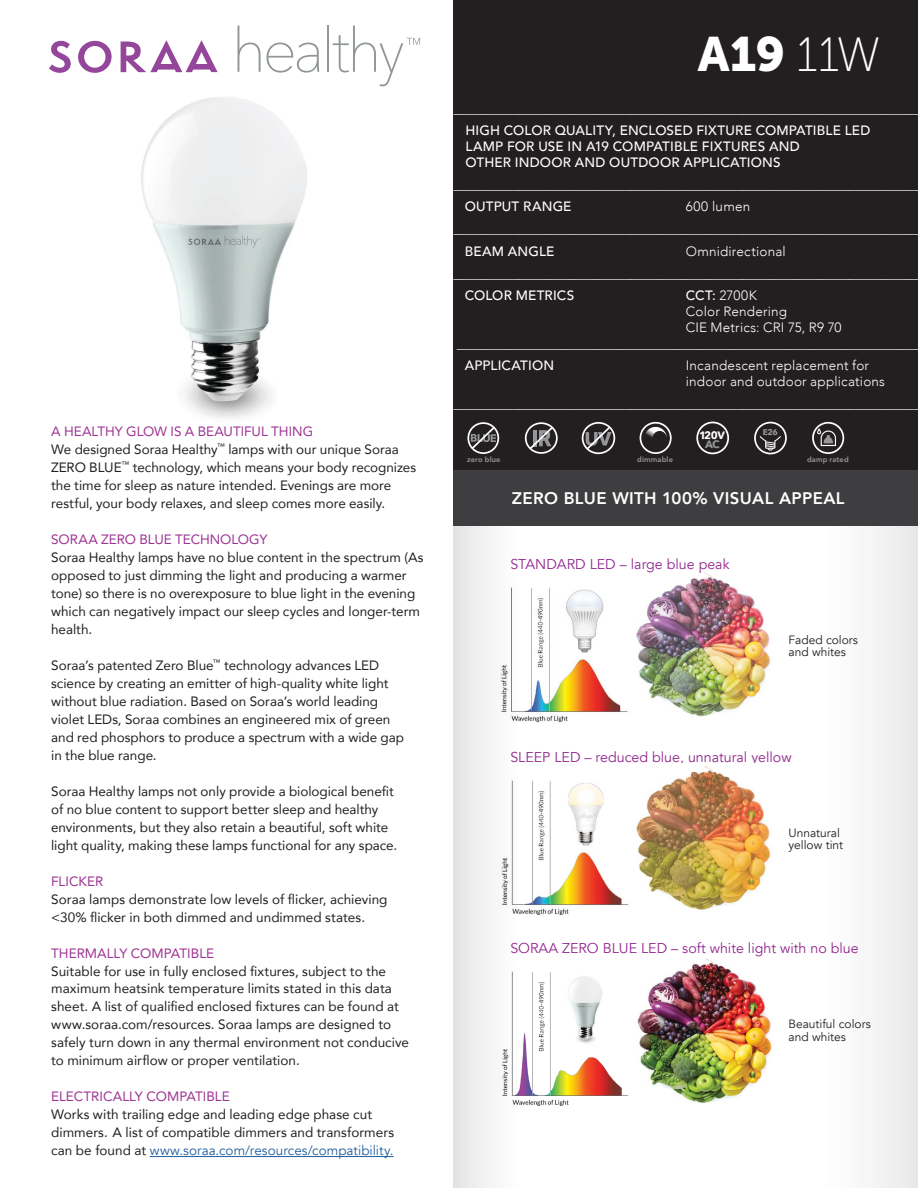
<style>
.page{position:relative;width:918px;height:1188px;background:#fff}
.page>*{position:absolute;margin:0;border:0;box-sizing:border-box;transform-origin:0 0}
.t1{font:48px "Museo Sans 900";color:#fff}
.t2{font:800 16.8px "Avenir";letter-spacing:.02em;color:#fff}
.t3{font:14.25px "Avenir";color:#92278f}
.t4{font:13.5px/18px "Avenir";color:#231f20}
.t5{font:500 13.5px/22px "Avenir";letter-spacing:.01em;color:#fff}
.t6{font:300 13.5px/16px "Avenir";letter-spacing:.015em;color:#fff}
.t7{font:13.5px "Avenir";color:#9e3393}
.t8{font:12px/12.6px "Avenir";color:#231f20}
.t9{font:700 10.8px "Avenir Next";color:#fff}
.t10{font:800 7.5px "Avenir";letter-spacing:.015em;color:#949698}
.s1{color:#9e3393}
.s2{color:#215e9f}
.s3{font-family:"Museo Sans 100"}
.s4{font-weight:500}
</style>
<div class="page">
<div style="left:453px;top:511px;width:78px;height:677px;background:linear-gradient(to right,#e4e5e6,#fff)"></div>
<div style="left:805px;top:511px;width:113px;height:677px;background:linear-gradient(to right,#fff,#e9eaea)"></div>
<img style="left:59px;top:25px;width:362px;height:394px">
<div style="left:453px;top:1px;width:465px;height:525px;background:#3e3d3f"></div>
<div style="left:453px;top:0;width:465px;height:469px;background:#231f20"></div>
<img style="left:453px;top:581px;width:175px;height:145px">
<img style="left:636px;top:572px;width:134px;height:145px">
<img style="left:495px;top:774px;width:134px;height:145px">
<img style="left:636px;top:766px;width:135px;height:144px">
<img style="left:495px;top:965px;width:134px;height:145px">
<img style="left:640px;top:958px;width:132px;height:145px">
<hr style="left:150px;top:1156px;width:244px;height:1px;background:#215e9f">
<svg style="left:49px;top:41px;width:22px;height:32px"></svg>
<svg style="left:78px;top:41px;width:34px;height:33px"></svg>
<svg style="left:121px;top:40px;width:97px;height:32px"></svg>
<svg style="left:238px;top:26px;width:81px;height:47px"></svg>
<hr style="left:327px;top:26px;width:2px;height:46px;background:#909598">
<svg style="left:333px;top:26px;width:87px;height:60px"></svg>
<div style="left:467px;top:422px;width:32px;height:32px;border:2px solid #fff;border-radius:50%"></div>
<svg style="left:470px;top:425px;width:26px;height:26px"></svg>
<svg style="left:645px;top:427px;width:22px;height:11px"></svg>
<div style="left:640px;top:422px;width:32px;height:32px;border:2px solid #fff;border-radius:50%"></div>
<div style="left:812px;top:422px;width:32px;height:32px;border:2px solid #fff;border-radius:50%"></div>
<div style="left:754px;top:422px;width:33px;height:32px;border:2px solid #fff;border-radius:50%"></div>
<svg style="left:817px;top:429px;width:19px;height:18px"></svg>
<div style="left:582px;top:422px;width:33px;height:32px;border:2px solid #fff;border-radius:50%"></div>
<div style="left:696px;top:422px;width:33px;height:32px;border:2px solid #fff;border-radius:50%"></div>
<svg style="left:585px;top:425px;width:27px;height:26px"></svg>
<div style="left:525px;top:422px;width:33px;height:32px;border:2px solid #fff;border-radius:50%"></div>
<svg style="left:528px;top:425px;width:27px;height:26px"></svg>
<img style="left:539px;top:965px;width:101px;height:95px">
<svg style="left:759px;top:429px;width:23px;height:23px"></svg>
<p class="t4" style="left:51px;top:421px;width:367px"><span class="s1">A HEALTHY GLOW IS A BEAUTIFUL THING<br></span>We designed Soraa Healthy<sup>™</sup> lamps with our unique Soraa ZERO BLUE<sup>™</sup> technology, which means your body recognizes the time for sleep as nature intended. Evenings are more restful, your body relaxes, and sleep comes more easily.</p>
<p class="t7" style="left:51px;top:528px;width:218px">SORAA ZERO BLUE TECHNOLOGY</p>
<p class="t4" style="left:51px;top:547px;width:374px">Soraa Healthy lamps have no blue content in the spectrum (As opposed to just dimming the light and producing a warmer tone) so there is no overexposure to blue light in the evening which can negatively impact our sleep cycles and longer-term health.</p>
<p class="t4" style="left:51px;top:655px;width:354px">Soraa’s patented Zero Blue<sup>™</sup> technology advances LED science by creating an emitter of high-quality white light without blue radiation. Based on Soraa’s world leading violet LEDs, Soraa combines an engineered mix of green and red phosphors to produce a spectrum with a wide gap in the blue range.</p>
<p class="t4" style="left:51px;top:781px;width:348px">Soraa Healthy lamps not only provide a biological benefit of no blue content to support better sleep and healthy environments, but they also retain a beautiful, soft white light quality, making these lamps functional for any space.</p>
<p class="t7" style="left:51px;top:870px;width:54px">FLICKER</p>
<p class="t4" style="left:51px;top:889px;width:338px">Soraa lamps demonstrate low levels of flicker, achieving &lt;30% flicker in both dimmed and undimmed states.</p>
<p class="t7" style="left:51px;top:942px;width:165px">THERMALLY COMPATIBLE</p>
<p class="t4" style="left:51px;top:961px;width:359px">Suitable for use in fully enclosed fixtures, subject to the maximum heatsink temperature limits stated in this data sheet. A list of qualified enclosed fixtures can be found at www.soraa.com/resources. Soraa lamps are designed to safely turn down in any thermal environment not conducive to minimum airflow or proper ventilation.</p>
<p class="t7" style="left:51px;top:1086px;width:180px">ELECTRICALLY COMPATIBLE</p>
<p class="t4" style="left:51px;top:1105px;width:344px">Works with trailing edge and leading edge phase cut dimmers. A list of compatible dimmers and transformers can be found at <span class="s2">www.soraa.com/resources/compatibility.</span></p>
<h1 class="t1" style="left:698px;top:27px;width:184px">A19 <span class="s3">11W</span></h1>
<p class="t5" style="left:465px;top:96px;width:457px;text-indent:-12px">_______________________________________________________________________<br>HIGH COLOR QUALITY, ENCLOSED FIXTURE COMPATIBLE LED</p>
<p class="t5" style="left:465px;top:138px;width:336px;line-height:16px">LAMP FOR USE IN A19 COMPATIBLE FIXTURES AND<br>OTHER INDOOR AND OUTDOOR APPLICATIONS</p>
<p class="t5" style="left:465px;top:173px;width:458px;text-indent:-11px">_______________________________________________________________________<br>OUTPUT RANGE</p>
<p class="t6" style="left:686px;top:199px;width:66px">600 lumen</p>
<p class="t5" style="left:465px;top:217px;width:458px;text-indent:-11px">_______________________________________________________________________<br>BEAM ANGLE</p>
<p class="t6" style="left:686px;top:243px;width:101px">Omnidirectional</p>
<p class="t5" style="left:465px;top:261px;width:458px;text-indent:-11px">_______________________________________________________________________<br>COLOR METRICS</p>
<p class="t6" style="left:686px;top:287px;width:157px"><span class="s4">CCT:</span> 2700K<br>Color Rendering<br>CIE Metrics: CRI 75, R9 70</p>
<p class="t5" style="left:465px;top:332px;width:455px;text-indent:-8px">______________________________________________________________________<br>APPLICATION</p>
<p class="t6" style="left:686px;top:358px;width:201px">Incandescent replacement for indoor and outdoor applications</p>
<p class="t5" style="left:453px;top:392px;width:469px">_______________________________________________________________________</p>
<p class="t9" style="left:757px;top:426px;width:27px;rotate:1deg">120V</p>
<p class="t9" style="left:699px;top:426px;width:27px;rotate:1deg">120V</p>
<p class="t10" style="left:467px;top:453px;width:35px">zero blue</p>
<p class="t10" style="left:637px;top:453px;width:37px">dimmable</p>
<p class="t10" style="left:807px;top:453px;width:43px">damp rated</p>
<p class="t2" style="left:512px;top:485px;width:334px">ZERO BLUE WITH 100% VISUAL APPEAL</p>
<p class="t3" style="left:510px;top:555px;width:221px">STANDARD LED – large blue peak</p>
<p class="t8" style="left:788px;top:634px;width:71px">Faded colors and whites</p>
<p class="t3" style="left:510px;top:748px;width:283px">SLEEP LED – reduced blue, unnatural yellow</p>
<p class="t8" style="left:788px;top:827px;width:56px">Unnatural yellow tint</p>
<p class="t3" style="left:510px;top:940px;width:350px">SORAA ZERO BLUE LED – soft white light with no blue</p>
<p class="t8" style="left:788px;top:1018px;width:84px">Beautiful colors and whites</p>
</div>
